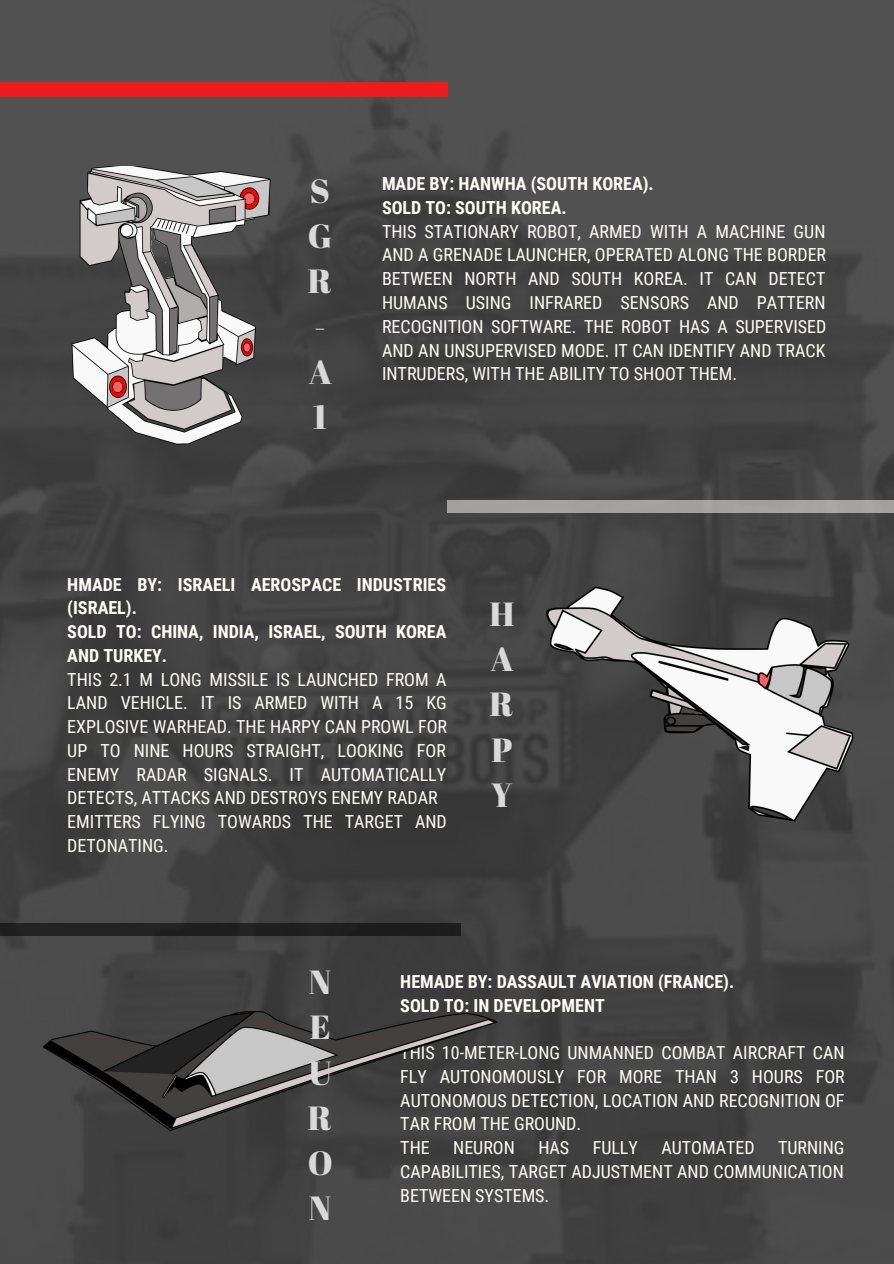
<style>
.page{position:relative;width:894px;height:1264px;background:#fff}
.page>*{position:absolute;margin:0;border:0;box-sizing:border-box;transform-origin:0 0}
.t1{font:33.45px/45.3px "Abril Fatface";color:#d9d9d9;text-align:justify}
.t2{font:18px/23.7px "Roboto Condensed";color:#fffdf7;text-align:justify}
.t3{font:700 18px/23.7px "Roboto Condensed";color:#fffdf7}
</style>
<div class="page">
<div style="left:0;top:0;width:893px;height:1263px;background:linear-gradient(to right,#444,#474747)"></div>
<div style="left:0;top:82px;width:447px;height:15px;background:#ef1b1b"></div>
<div style="left:447px;top:500px;width:446px;height:13px;background:#a3a29e"></div>
<div style="left:0;top:923px;width:460px;height:12px;background:#1f1f1f"></div>
<img style="left:67px;top:167px;width:207px;height:280px">
<img style="left:537px;top:578px;width:324px;height:251px">
<img style="left:37px;top:1008px;width:465px;height:124px">
<h1 class="t1" style="left:307px;top:167px;width:26px;text-align:left">S<br>G<br>R -<br>A<br>1</h1>
<p class="t3" style="left:382px;top:172px;width:273px">MADE BY: HANWHA (SOUTH KOREA).<br>SOLD TO: SOUTH KOREA.</p>
<p class="t2" style="left:382px;top:220px;width:446px">THIS STATIONARY ROBOT, ARMED WITH A MACHINE GUN AND A GRENADE LAUNCHER, OPERATED ALONG THE BORDER BETWEEN NORTH AND SOUTH KOREA. IT CAN DETECT HUMANS USING INFRARED SENSORS AND PATTERN RECOGNITION SOFTWARE. THE ROBOT HAS A SUPERVISED AND AN UNSUPERVISED MODE. IT CAN IDENTIFY AND TRACK INTRUDERS, WITH THE ABILITY TO SHOOT THEM.</p>
<p class="t3" style="left:67px;top:572px;width:380px">HMADE BY: ISRAELI AEROSPACE INDUSTRIES (ISRAEL).<br>SOLD TO: CHINA, INDIA, ISRAEL, SOUTH KOREA<br>AND TURKEY.</p>
<p class="t2" style="left:67px;top:667px;width:381px;text-align:left">THIS 2.1 M LONG MISSILE IS LAUNCHED FROM A LAND VEHICLE. IT IS ARMED WITH A 15 KG EXPLOSIVE WARHEAD. THE HARPY CAN PROWL FOR UP TO NINE HOURS STRAIGHT, LOOKING FOR ENEMY RADAR SIGNALS. IT AUTOMATICALLY DETECTS, ATTACKS AND DESTROYS ENEMY RADAR EMITTERS FLYING TOWARDS THE TARGET AND DETONATING.</p>
<h1 class="t1" style="left:489px;top:590px;width:27px">H A R P Y</h1>
<h1 class="t1" style="left:307px;top:958px;width:27px">N E U R O N</h1>
<p class="t3" style="left:400px;top:969px;width:335px">HEMADE BY: DASSAULT AVIATION (FRANCE).<br>SOLD TO: IN DEVELOPMENT</p>
<p class="t2" style="left:400px;top:1041px;width:446px;text-align:left">THIS 10-METER-LONG UNMANNED COMBAT AIRCRAFT CAN FLY AUTONOMOUSLY FOR MORE THAN 3 HOURS FOR AUTONOMOUS DETECTION, LOCATION AND RECOGNITION OF TAR FROM THE GROUND.<br>THE</p>
<p class="t2" style="left:400px;top:1136px;width:445px;text-indent:377px">TURNING CAPABILITIES, TARGET ADJUSTMENT AND COMMUNICATION BETWEEN SYSTEMS.</p>
<p class="t2" style="left:453px;top:1136px;width:63px">NEURON</p>
<p class="t2" style="left:538px;top:1136px;width:32px">HAS</p>
<p class="t2" style="left:592px;top:1136px;width:47px">FULLY</p>
<p class="t2" style="left:661px;top:1136px;width:95px">AUTOMATED</p>
</div>
